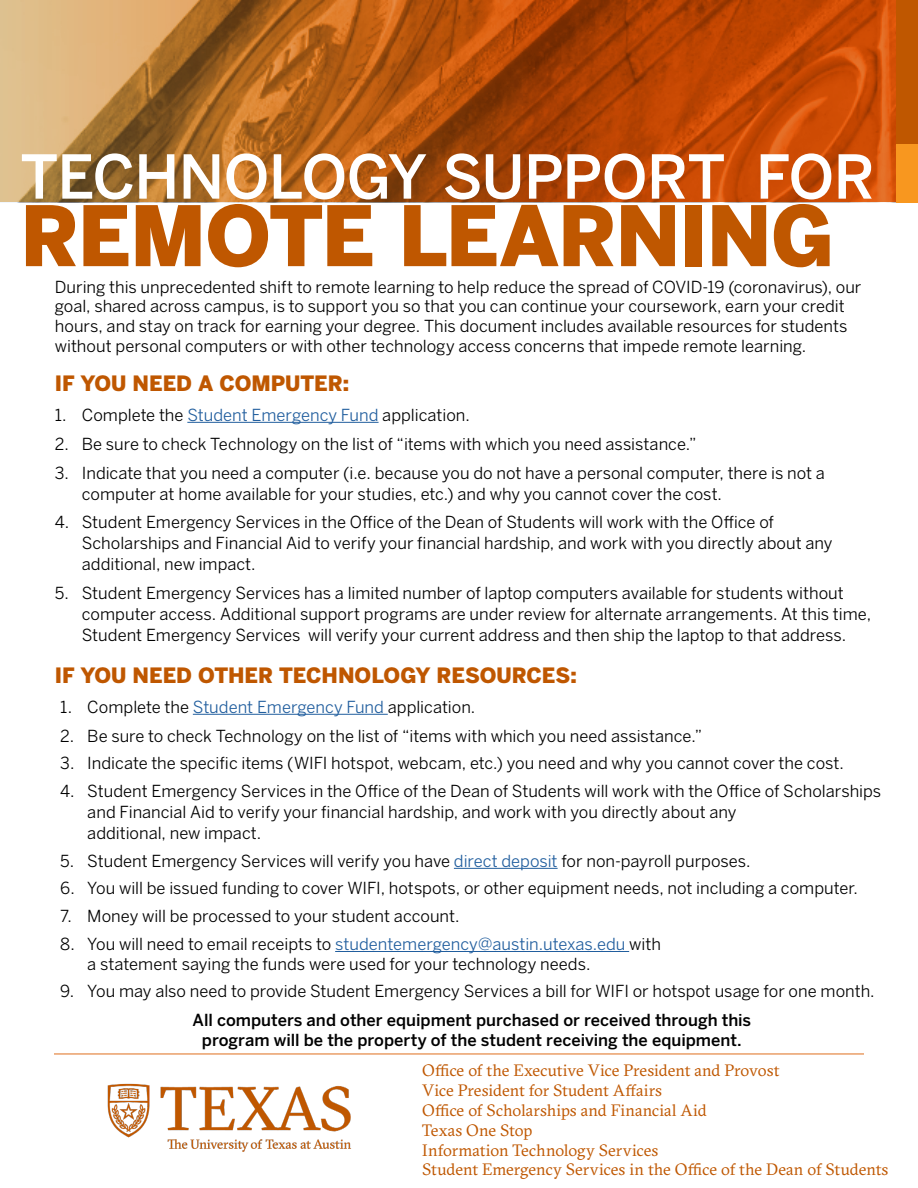
<style>
.page{position:relative;width:918px;height:1188px;background:#fff}
.page>*{position:absolute;margin:0;border:0;box-sizing:border-box;transform-origin:0 0}
.t1{font:900 82.5px "Benton Sans";letter-spacing:-.02em;color:#bf5700}
.t2{font:500 60px "Benton Sans";letter-spacing:-.015em;color:#fff}
.t3{font:900 21px "Benton Sans";color:#bf5700}
.t4{font:16.5px/21px "Benton Sans";color:#000}
.t5{font:16.5px/19.8px "GT Sectra";color:#bf5700}
.t6{font:500 16.5px/19.8px "Benton Sans";color:#000;text-align:center}
.s1{color:#215e9e}
</style>
<div class="page">
<svg style="left:0;top:0;width:897px;height:202px;background:#b85e1d"></svg>
<hr style="left:187px;top:422px;width:192px;height:1px;background:#215e9e">
<div style="left:897px;top:0;width:21px;height:202px;background:#f8971f"></div>
<div style="left:897px;top:0;width:21px;height:144px;background:#bf5700"></div>
<hr style="left:54px;top:1054px;width:810px;height:1px;background:#df6f1d">
<hr style="left:193px;top:714px;width:195px;height:1px;background:#215e9e">
<hr style="left:454px;top:868px;width:104px;height:1px;background:#215e9e">
<hr style="left:335px;top:951px;width:294px;height:1px;background:#215e9e">
<img style="left:60px;top:1053px;width:310px;height:99px">
<h2 class="t2" style="left:20px;top:141px;width:856px">TECHNOLOGY SUPPORT FOR</h2>
<h1 class="t1" style="left:20px;top:187px;width:816px">REMOTE LEARNING</h1>
<p class="t4" style="left:55px;top:276px;width:808px;line-height:19.8px">During this unprecedented shift to remote learning to help reduce the spread of COVID-19 (coronavirus), our goal, shared across campus, is to support you so that you can continue your coursework, earn your credit hours, and stay on track for earning your degree. This document includes available resources for students without personal computers or with other technology access concerns that impede remote learning.</p>
<p class="t3" style="left:55px;top:370px;width:296px">IF YOU NEED A COMPUTER:</p>
<p class="t4" style="left:55px;top:404px;width:417px">1. Complete the <span class="s1">Student Emergency Fund</span> application.</p>
<p class="t4" style="left:55px;top:433px;width:643px">2. Be sure to check Technology on the list of “items with which you need assistance.”</p>
<p class="t4" style="left:82px;top:462px;width:745px;text-indent:-27px">3. Indicate that you need a computer (i.e. because you do not have a personal computer, there is not a computer at home available for your studies, etc.) and why you cannot cover the cost.</p>
<p class="t4" style="left:82px;top:512px;width:752px;text-indent:-27px">4. Student Emergency Services in the Office of the Dean of Students will work with the Office of<br>Scholarships and Financial Aid to verify your financial hardship, and work with you directly about any additional, new impact.</p>
<p class="t4" style="left:82px;top:583px;width:791px;text-indent:-27px">5. Student Emergency Services has a limited number of laptop computers available for students without computer access. Additional support programs are under review for alternate arrangements. At this time,<br>Student Emergency Services will verify your current address and then ship the laptop to that address.</p>
<p class="t3" style="left:55px;top:663px;width:523px">IF YOU NEED OTHER TECHNOLOGY RESOURCES:</p>
<p class="t4" style="left:60px;top:696px;width:417px">1. Complete the <span class="s1">Student Emergency Fund</span> application.</p>
<p class="t4" style="left:60px;top:725px;width:643px">2. Be sure to check Technology on the list of “items with which you need assistance.”</p>
<p class="t4" style="left:60px;top:753px;width:785px">3. Indicate the specific items (WIFI hotspot, webcam, etc.) you need and why you cannot cover the cost.</p>
<p class="t4" style="left:87px;top:780px;width:795px;text-indent:-27px">4. Student Emergency Services in the Office of the Dean of Students will work with the Office of Scholarships and Financial Aid to verify your financial hardship, and work with you directly about any<br>additional, new impact.</p>
<p class="t4" style="left:60px;top:850px;width:692px">5. Student Emergency Services will verify you have <span class="s1">direct deposit</span> for non-payroll purposes.</p>
<p class="t4" style="left:60px;top:878px;width:799px">6. You will be issued funding to cover WIFI, hotspots, or other equipment needs, not including a computer.</p>
<p class="t4" style="left:60px;top:905px;width:401px">7. Money will be processed to your student account.</p>
<p class="t4" style="left:87px;top:934px;width:575px;line-height:19.8px;text-indent:-27px">8. You will need to email receipts to <span class="s1">studentemergency@austin.utexas.edu</span> with a statement saying the funds were used for your technology needs.</p>
<p class="t4" style="left:60px;top:981px;width:816px">9. You may also need to provide Student Emergency Services a bill for WIFI or hotspot usage for one month.</p>
<p class="t6" style="left:193px;top:1010px;width:560px">All computers and other equipment purchased or received through this program will be the property of the student receiving the equipment.</p>
<p class="t5" style="left:422px;top:1061px;width:468px">Office of the Executive Vice President and Provost<br>Vice President for Student Affairs<br>Office of Scholarships and Financial Aid<br>Texas One Stop<br>Information Technology Services<br>Student Emergency Services in the Office of the Dean of Students</p>
</div>
